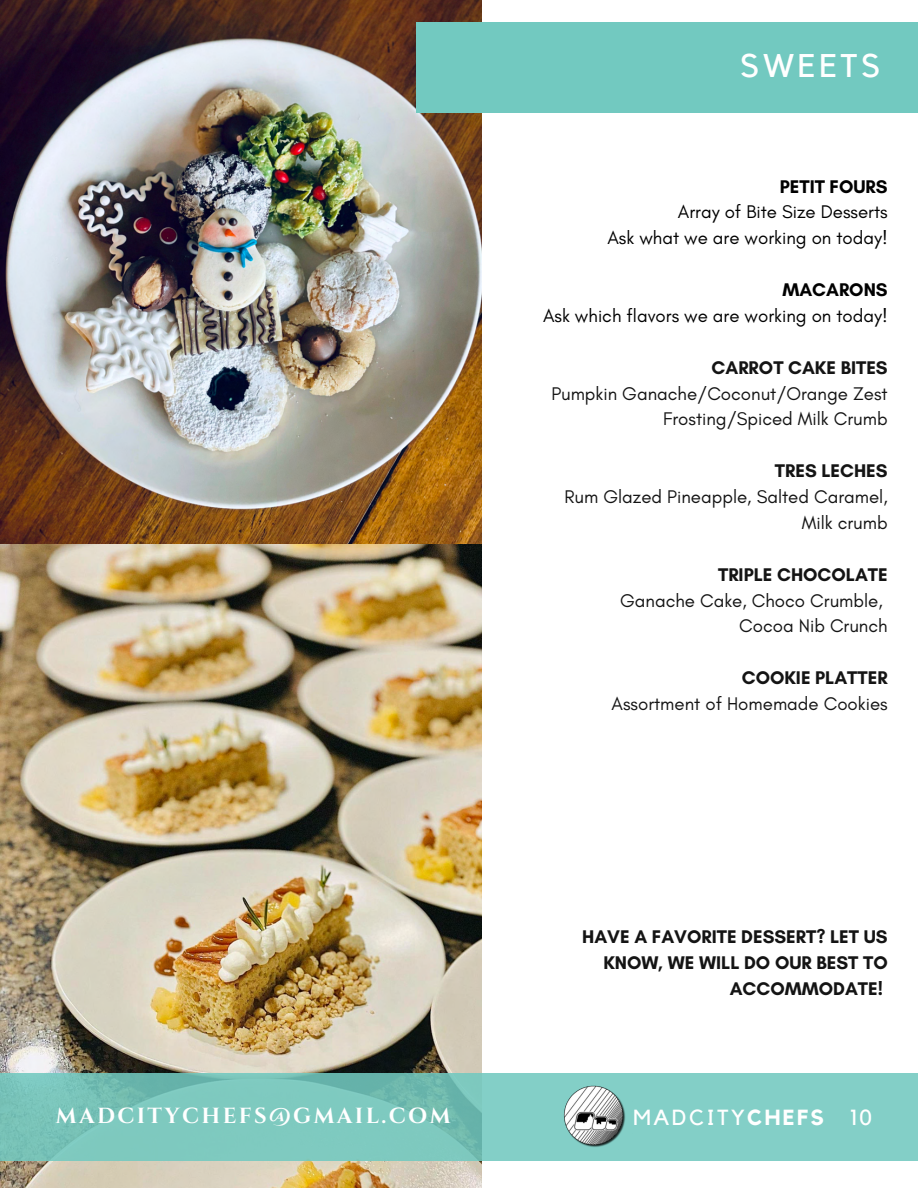
<style>
.page{position:relative;width:918px;height:1188px;background:#fff}
.page>*{position:absolute;margin:0;border:0;box-sizing:border-box;transform-origin:0 0}
.t1{font:32.7px "Kollektif";letter-spacing:.11em;color:#fff}
.t2{font:700 21.75px "Cinzel";letter-spacing:.11em;color:#fff}
.t3{font:21.75px "Kollektif";letter-spacing:.11em;color:#fff}
.t4{font:18.6px/25.8px "Glacial Indifference";color:#141414;text-align:right}
.t5{font:700 18.6px/25.8px "Glacial Indifference";color:#141414;text-align:right}
.t6{font:18.6px/25.8px "Glacial Indifference";color:#000;text-align:right}
.t7{font:700 18.6px "Glacial Indifference";color:#000}
.s1{font-weight:700}
</style>
<div class="page">
<img style="left:0;top:0;width:482px;height:594px">
<img style="left:0;top:544px;width:481px;height:644px">
<svg style="left:0;top:1073px;width:918px;height:88px;background:#7dc9bf"></svg>
<img style="left:556px;top:1086px;width:77px;height:64px">
<div style="left:416px;top:23px;width:502px;height:89px;background:#72c9c0"></div>
<h1 class="t1" style="left:740px;top:50px;width:142px">SWEETS</h1>
<p class="t7" style="left:780px;top:175px;width:109px">PETIT FOURS</p>
<p class="t6" style="left:607px;top:199px;width:282px">Array of Bite Size Desserts<br>Ask what we are working on today!</p>
<p class="t7" style="left:782px;top:278px;width:107px">MACARONS</p>
<p class="t6" style="left:543px;top:303px;width:346px">Ask which flavors we are working on today!</p>
<p class="t5" style="left:712px;top:354px;width:178px">CARROT CAKE BITES</p>
<p class="t4" style="left:551px;top:380px;width:338px">Pumpkin Ganache/Coconut/Orange Zest<br>Frosting/Spiced Milk Crumb</p>
<p class="t5" style="left:775px;top:458px;width:114px">TRES LECHES</p>
<p class="t4" style="left:564px;top:484px;width:325px">Rum Glazed Pineapple, Salted Caramel,<br>Milk crumb</p>
<p class="t5" style="left:718px;top:561px;width:171px">TRIPLE CHOCOLATE</p>
<p class="t4" style="left:620px;top:587px;width:269px">Ganache Cake, Choco Crumble,<br>Cocoa Nib Crunch</p>
<p class="t5" style="left:742px;top:665px;width:147px">COOKIE PLATTER</p>
<p class="t4" style="left:612px;top:691px;width:278px">Assortment of Homemade Cookies</p>
<p class="t5" style="left:582px;top:924px;width:307px">HAVE A FAVORITE DESSERT? LET US<br>KNOW, WE WILL DO OUR BEST TO<br>ACCOMMODATE!</p>
<p class="t2" style="left:56px;top:1102px;width:396px">MADCITYCHEFS@GMAIL.COM</p>
<p class="t3" style="left:633px;top:1107px;width:240px">MADCITY<span class="s1">CHEFS</span> 10</p>
</div>
